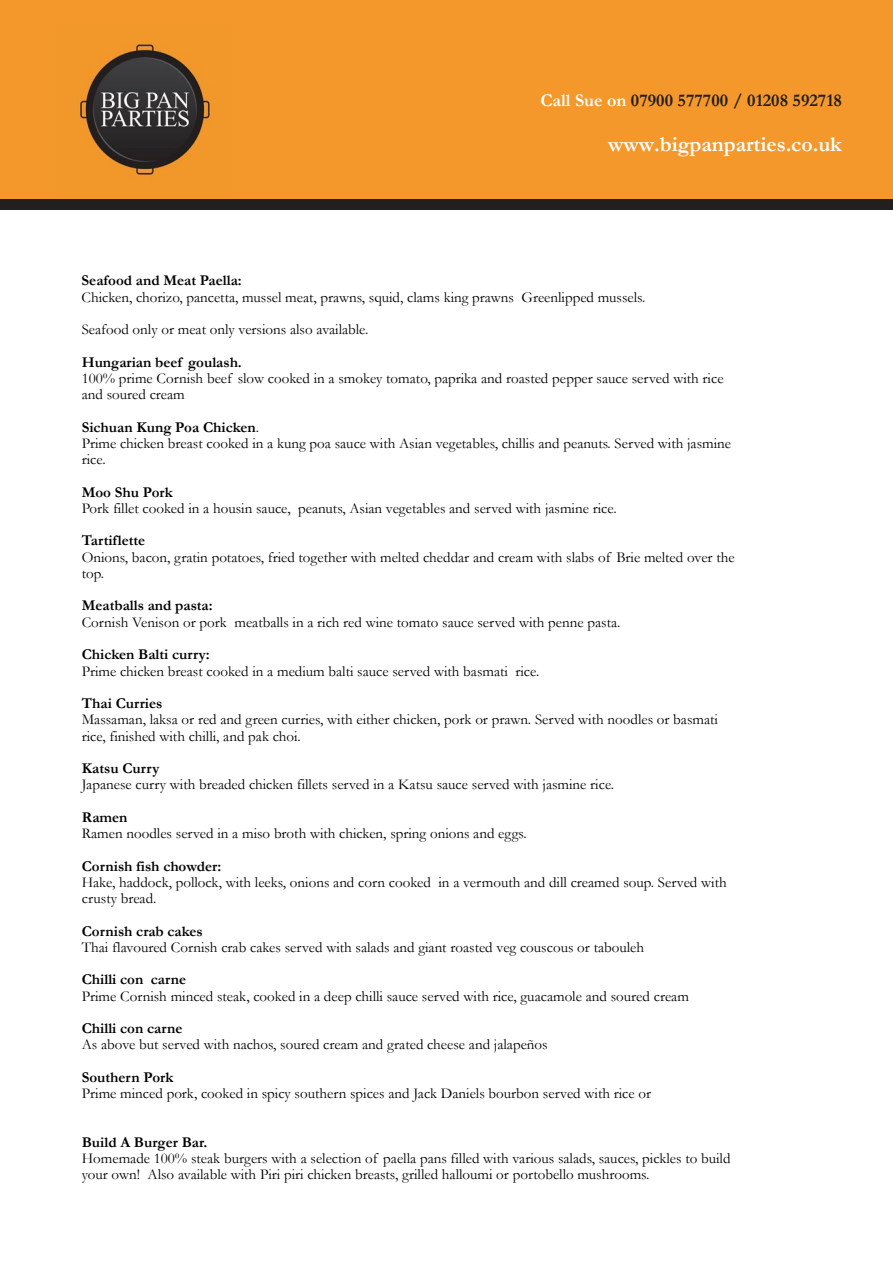
<style>
.page{position:relative;width:893px;height:1263px;background:#fff}
.page>*{position:absolute;margin:0;border:0;box-sizing:border-box;transform-origin:0 0}
.t1{font:700 21.6px "Garamond";color:#fff}
.t2{font:700 18px "Garamond";color:#211e21}
.t3{font:15px/16.2px "Garamond";color:#010101}
.t4{font:700 15px "Garamond";color:#010101}
.s1{color:#fff}
.s2{font-weight:700}
</style>
<div class="page">
<div style="left:0;top:12px;width:893px;height:198px;background:#221f20"></div>
<div style="left:0;top:0;width:893px;height:198px;background:#f4982c"></div>
<img style="left:79px;top:43px;width:132px;height:133px">
<p class="t2" style="left:540px;top:88px;width:303px"><span class="s1">Call Sue on</span> 07900 577700 / 01208 592718</p>
<h1 class="t1" style="left:608px;top:129px;width:235px">www.bigpanparties.co.uk</h1>
<p class="t4" style="left:82px;top:270px;width:162px">Seafood and Meat Paella:</p>
<p class="t3" style="left:82px;top:280px;width:565px;line-height:32.5px">Chicken, chorizo, pancetta, mussel meat, prawns, squid, clams king prawns Greenlipped mussels.<br>Seafood only or meat only versions also available.</p>
<p class="t4" style="left:82px;top:352px;width:162px">Hungarian beef goulash.</p>
<p class="t3" style="left:82px;top:370px;width:643px">100% prime Cornish beef slow cooked in a smokey tomato, paprika and roasted pepper sauce served with rice and soured cream</p>
<p class="t3" style="left:82px;top:418px;width:651px"><span class="s2">Sichuan Kung Poa Chicken</span>.<br>Prime chicken breast cooked in a kung poa sauce with Asian vegetables, chillis and peanuts. Served with jasmine rice.</p>
<p class="t4" style="left:82px;top:482px;width:93px">Moo Shu Pork</p>
<p class="t3" style="left:82px;top:500px;width:536px">Pork fillet cooked in a housin sauce, peanuts, Asian vegetables and served with jasmine rice.</p>
<p class="t4" style="left:82px;top:530px;width:65px">Tartiflette</p>
<p class="t3" style="left:82px;top:548px;width:654px">Onions, bacon, gratin potatoes, fried together with melted cheddar and cream with slabs of Brie melted over the top.</p>
<p class="t4" style="left:82px;top:595px;width:132px">Meatballs and pasta:</p>
<p class="t3" style="left:82px;top:613px;width:540px">Cornish Venison or pork meatballs in a rich red wine tomato sauce served with penne pasta.</p>
<p class="t4" style="left:82px;top:644px;width:130px">Chicken Balti curry:</p>
<p class="t3" style="left:82px;top:662px;width:459px">Prime chicken breast cooked in a medium balti sauce served with basmati rice.</p>
<p class="t4" style="left:82px;top:693px;width:82px">Thai Curries</p>
<p class="t3" style="left:82px;top:711px;width:638px">Massaman, laksa or red and green curries, with either chicken, pork or prawn. Served with noodles or basmati rice, finished with chilli, and pak choi.</p>
<p class="t4" style="left:82px;top:758px;width:79px">Katsu Curry</p>
<p class="t3" style="left:82px;top:776px;width:534px">Japanese curry with breaded chicken fillets served in a Katsu sauce served with jasmine rice.</p>
<p class="t4" style="left:82px;top:807px;width:47px">Ramen</p>
<p class="t3" style="left:82px;top:825px;width:446px">Ramen noodles served in a miso broth with chicken, spring onions and eggs.</p>
<p class="t4" style="left:82px;top:856px;width:141px">Cornish fish chowder:</p>
<p class="t3" style="left:82px;top:874px;width:646px">Hake, haddock, pollock, with leeks, onions and corn cooked in a vermouth and dill creamed soup. Served with crusty bread.</p>
<p class="t4" style="left:82px;top:921px;width:122px">Cornish crab cakes</p>
<p class="t3" style="left:82px;top:939px;width:564px">Thai flavoured Cornish crab cakes served with salads and giant roasted veg couscous or tabouleh</p>
<p class="t4" style="left:82px;top:969px;width:106px">Chilli con carne</p>
<p class="t3" style="left:82px;top:987px;width:609px">Prime Cornish minced steak, cooked in a deep chilli sauce served with rice, guacamole and soured cream</p>
<p class="t4" style="left:82px;top:1018px;width:102px">Chilli con carne</p>
<p class="t3" style="left:82px;top:1036px;width:467px">As above but served with nachos, soured cream and grated cheese and jalapeños</p>
<p class="t4" style="left:82px;top:1067px;width:93px">Southern Pork</p>
<p class="t3" style="left:82px;top:1085px;width:571px">Prime minced pork, cooked in spicy southern spices and Jack Daniels bourbon served with rice or</p>
<p class="t4" style="left:82px;top:1132px;width:127px">Build A Burger Bar.</p>
<p class="t3" style="left:82px;top:1150px;width:650px">Homemade 100% steak burgers with a selection of paella pans filled with various salads, sauces, pickles to build your own! Also available with Piri piri chicken breasts, grilled halloumi or portobello mushrooms.</p>
</div>
